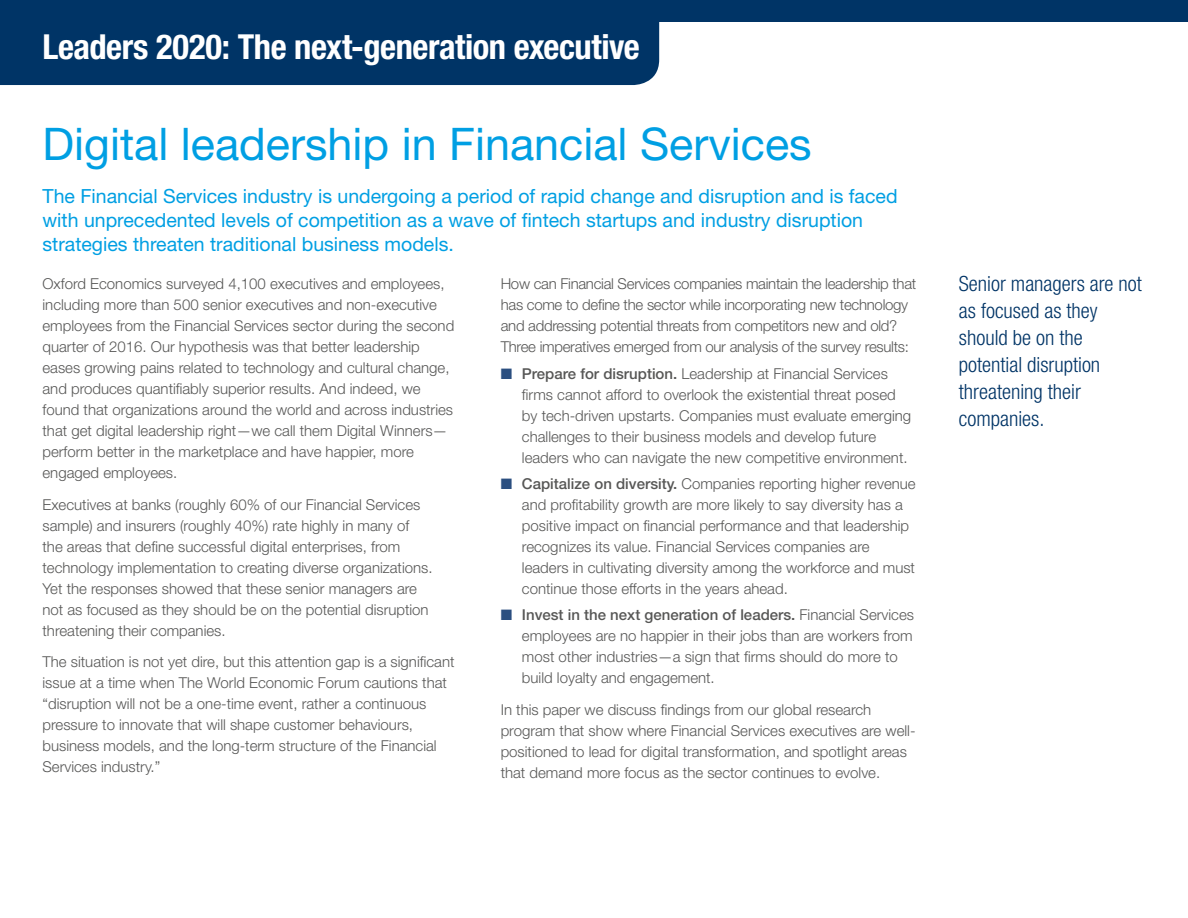
<style>
.page{position:relative;width:1188px;height:918px;background:#fff}
.page>*{position:absolute;margin:0;border:0;box-sizing:border-box;transform-origin:0 0}
.t1{font:45px "Helvetica Neue LT Std";color:#009fe3}
.t2{font:700 condensed 34.5px "Helvetica Neue LT Std";letter-spacing:-.01em;color:#fff}
.t3{font:300 condensed 21px/27px "Helvetica Neue LT Std";color:#003466}
.t4{font:19.5px/24px "Helvetica Neue LT Std";color:#009fe3}
.t5{font:300 15px/21px "Helvetica Neue LT Std";color:#575756}
.t6{font:300 15px/21px "Helvetica Neue LT Std";letter-spacing:-.02em;color:#575756}
.s1{color:#2b4f80}
.s2{font-weight:500}
</style>
<div class="page">
<div style="left:0;top:21px;width:659px;height:64px;background:#003466"></div>
<div style="left:0;top:0;width:1188px;height:21px;background:#003466"></div>
<h2 class="t2" style="left:43px;top:25px;width:599px">Leaders 2020: The next-generation executive</h2>
<h1 class="t1" style="left:43px;top:117px;width:771px">Digital leadership in Financial Services</h1>
<p class="t4" style="left:43px;top:184px;width:857px">The Financial Services industry is undergoing a period of rapid change and disruption and is faced with unprecedented levels of competition as a wave of fintech startups and industry disruption strategies threaten traditional business models.</p>
<p class="t5" style="left:43px;top:273px;width:413px">Oxford Economics surveyed 4,100 executives and employees, including more than 500 senior executives and non-executive employees from the Financial Services sector during the second quarter of 2016. Our hypothesis was that better leadership eases growing pains related to technology and cultural change, and produces quantifiably superior results. And indeed, we found that organizations around the world and across industries that get digital leadership right—we call them Digital Winners— perform better in the marketplace and have happier, more engaged employees.</p>
<p class="t5" style="left:43px;top:494px;width:392px">Executives at banks (roughly 60% of our Financial Services sample) and insurers (roughly 40%) rate highly in many of the areas that define successful digital enterprises, from technology implementation to creating diverse organizations.<br>Yet the responses showed that these senior managers are not as focused as they should be on the potential disruption threatening their companies.</p>
<p class="t5" style="left:43px;top:651px;width:413px">The situation is not yet dire, but this attention gap is a significant issue at a time when The World Economic Forum cautions that “disruption will not be a one-time event, rather a continuous pressure to innovate that will shape customer behaviours, business models, and the long-term structure of the Financial Services industry.”</p>
<p class="t6" style="left:501px;top:273px;width:417px">How can Financial Services companies maintain the leadership that has come to define the sector while incorporating new technology and addressing potential threats from competitors new and old?<br>Three imperatives emerged from our analysis of the survey results:</p>
<p class="t5" style="left:522px;top:362px;width:391px;text-indent:-21px"><span class="s1">■</span> <span class="s2">Prepare for disruption.</span> Leadership at Financial Services firms cannot afford to overlook the existential threat posed by tech-driven upstarts. Companies must evaluate emerging challenges to their business models and develop future leaders who can navigate the new competitive environment.</p>
<p class="t5" style="left:522px;top:473px;width:395px;text-indent:-21px"><span class="s1">■</span> <span class="s2">Capitalize on diversity.</span> Companies reporting higher revenue and profitability growth are more likely to say diversity has a positive impact on financial performance and that leadership recognizes its value. Financial Services companies are leaders in cultivating diversity among the workforce and must continue those efforts in the years ahead.</p>
<p class="t5" style="left:522px;top:604px;width:394px;text-indent:-21px"><span class="s1">■</span> <span class="s2">Invest in the next generation of leaders.</span> Financial Services employees are no happier in their jobs than are workers from most other industries—a sign that firms should do more to build loyalty and engagement.</p>
<p class="t5" style="left:501px;top:698px;width:416px">In this paper we discuss findings from our global research program that show where Financial Services executives are well&shy;positioned to lead for digital transformation, and spotlight areas that demand more focus as the sector continues to evolve.</p>
<h3 class="t3" style="left:959px;top:270px;width:185px">Senior managers are not as focused as they should be on the potential disruption threatening their companies.</h3>
</div>
